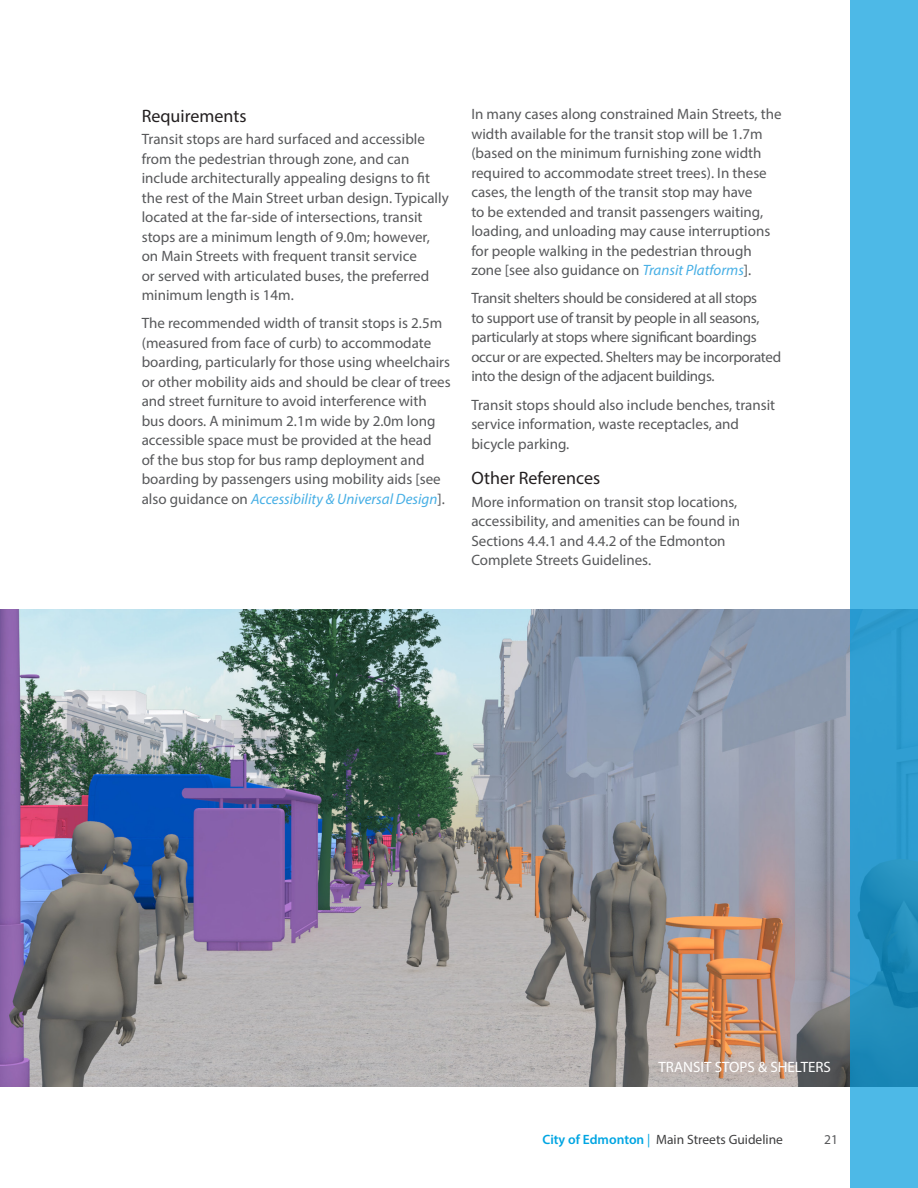
<style>
.page{position:relative;width:918px;height:1188px;background:#fff}
.page>*{position:absolute;margin:0;border:0;box-sizing:border-box;transform-origin:0 0}
.Heading_Style_3{font:18px "Myriad Pro";color:#231f20}
.Body{font:15px/19.5px "Myriad Pro";color:#57585a}
.Body-2{font:15px/19.5px "Myriad Pro";letter-spacing:-.02em;color:#57585a}
.image_text{font:15px "Myriad Pro";color:#fff}
.t1{font:13.5px "Myriad Pro";color:#3e3e3f}
.t2{font:13.5px "Myriad Pro";color:#57585a}
.s1{font-style:italic;color:#47afe5}
.s2{font-weight:600;color:#00a5e2}
.s3{color:#00a5e2}
</style>
<div class="page">
<img style="left:0;top:609px;width:851px;height:477px">
<svg style="left:851px;top:0;width:67px;height:1188px;background:#3eaad9"></svg>
<p class="Heading_Style_3" style="left:142px;top:104px;width:106px">Requirements</p>
<p class="Body" style="left:142px;top:129px;width:309px">Transit stops are hard surfaced and accessible from the pedestrian through zone, and can include architecturally appealing designs to fit the rest of the Main Street urban design. Typically located at the far-side of intersections, transit stops are a minimum length of 9.0m; however, on Main Streets with frequent transit service<br>or served with articulated buses, the preferred minimum length is 14m.</p>
<p class="Body" style="left:142px;top:313px;width:310px">The recommended width of transit stops is 2.5m (measured from face of curb) to accommodate boarding, particularly for those using wheelchairs or other mobility aids and should be clear of trees and street furniture to avoid interference with bus doors. A minimum 2.1m wide by 2.0m long accessible space must be provided at the head<br>of the bus stop for bus ramp deployment and boarding by passengers using mobility aids [see also guidance on <span class="s1">Accessibility &amp; Universal Design</span>].</p>
<p class="Body" style="left:471px;top:104px;width:312px">In many cases along constrained Main Streets, the width available for the transit stop will be 1.7m (based on the minimum furnishing zone width required to accommodate street trees). In these cases, the length of the transit stop may have<br>to be extended and transit passengers waiting, loading, and unloading may cause interruptions for people walking in the pedestrian through zone [see also guidance on <span class="s1">Transit Platforms</span>].</p>
<p class="Body-2" style="left:471px;top:288px;width:311px">Transit shelters should be considered at all stops<br>to support use of transit by people in all seasons, particularly at stops where significant boardings occur or are expected. Shelters may be incorporated into the design of the adjacent buildings.</p>
<p class="Body" style="left:471px;top:395px;width:305px">Transit stops should also include benches, transit service information, waste receptacles, and bicycle parking.</p>
<p class="Heading_Style_3" style="left:471px;top:467px;width:131px">Other References</p>
<p class="Body" style="left:471px;top:492px;width:270px">More information on transit stop locations, accessibility, and amenities can be found in Sections 4.4.1 and 4.4.2 of the Edmonton Complete Streets Guidelines.</p>
<p class="image_text" style="left:659px;top:1057px;width:174px">TRANSIT STOPS &amp; SHELTERS</p>
<p class="t1" style="left:542px;top:1131px;width:242px"><span class="s2">City of Edmonton</span> <span class="s3">|</span> Main Streets Guideline</p>
<p class="t2" style="left:824px;top:1131px;width:15px">21</p>
</div>
